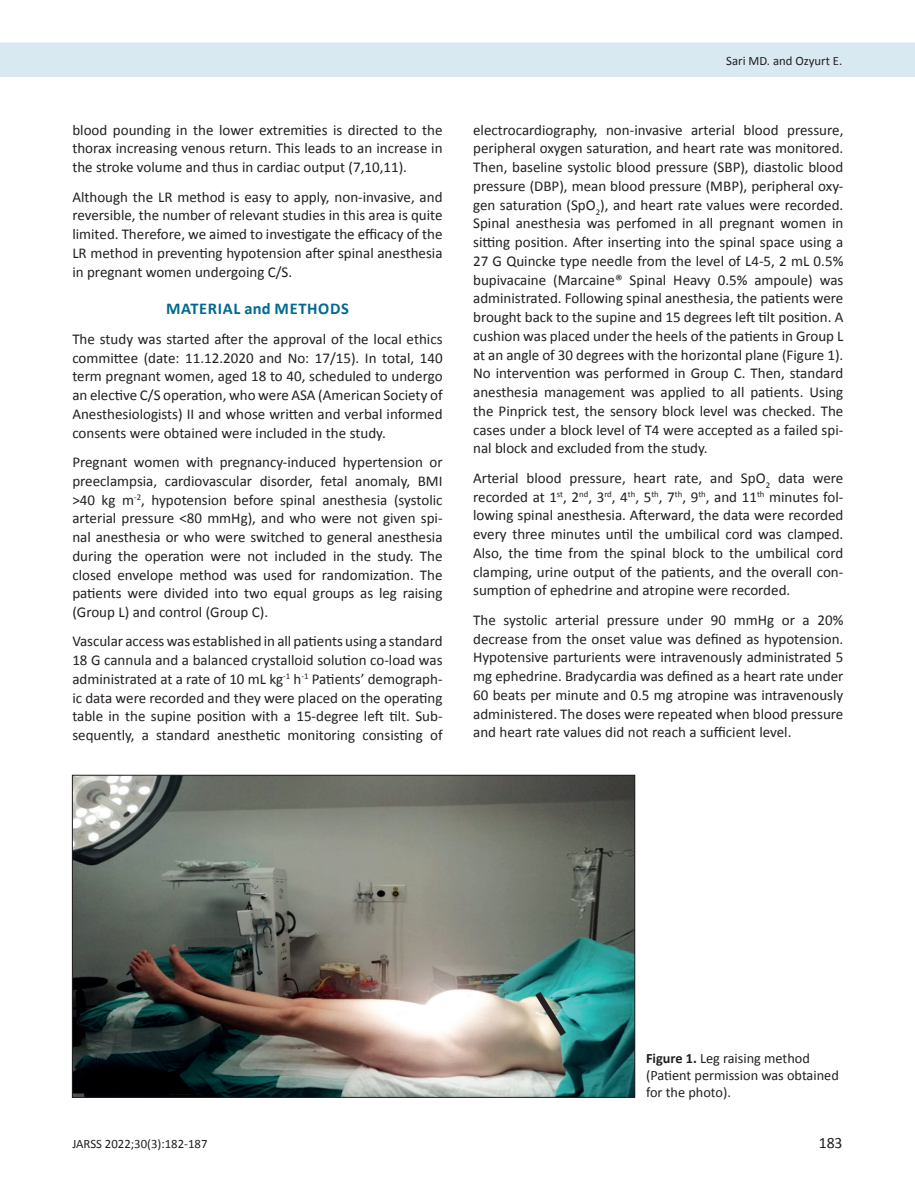
<style>
.page{position:relative;width:915px;height:1191px;background:#fff}
.page>*{position:absolute;margin:0;border:0;box-sizing:border-box;transform-origin:0 0}
.t1{font:700 16.5px "Calibri";letter-spacing:.04em;color:#006991}
.t2{font:15.75px "Calibri";color:#231f20}
.t3{font:15px/18.8px "Calibri";color:#231f20;text-align:justify}
.t4{font:14.25px/17.2px "Calibri";color:#231f20}
.t5{font:12.75px "Calibri";color:#231f20}
.s1{font-weight:700}
</style>
<div class="page">
<div style="left:0;top:43px;width:914px;height:34px;background:#d8e9f1"></div>
<img style="left:74px;top:777px;width:559px;height:318px">
<svg style="left:529px;top:985px;width:42px;height:57px;background:#83aea4"></svg>
<p class="t3" style="left:72px;top:120px;width:371px">blood pounding in the lower extremities is directed to the thorax increasing venous return. This leads to an increase in the stroke volume and thus in cardiac output (7,10,11).</p>
<p class="t3" style="left:72px;top:187px;width:371px">Although the LR method is easy to apply, non-invasive, and reversible, the number of relevant studies in this area is quite limited. Therefore, we aimed to investigate the efficacy of the LR method in preventing hypotension after spinal anesthesia in pregnant women undergoing C/S.</p>
<p class="t1" style="left:166px;top:298px;width:184px">MATERIAL and METHODS</p>
<p class="t3" style="left:72px;top:329px;width:371px">The study was started after the approval of the local ethics committee (date: 11.12.2020 and No: 17/15). In total, 140 term pregnant women, aged 18 to 40, scheduled to undergo an elective C/S operation, who were ASA (American Society of Anesthesiologists) II and whose written and verbal informed consents were obtained were included in the study.</p>
<p class="t3" style="left:72px;top:453px;width:371px">Pregnant women with pregnancy-induced hypertension or preeclampsia, cardiovascular disorder, fetal anomaly, BMI &gt;40 kg m<sup>-2</sup>, hypotension before spinal anesthesia (systolic arterial pressure &lt;80 mmHg), and who were not given spi&shy;nal anesthesia or who were switched to general anesthesia during the operation were not included in the study. The closed envelope method was used for randomization. The patients were divided into two equal groups as leg raising (Group L) and control (Group C).</p>
<p class="t3" style="left:72px;top:632px;width:371px">Vascular access was established in all patients using a standard 18 G cannula and a balanced crystalloid solution co-load was administrated at a rate of 10 mL kg<sup>-1</sup> h<sup>-1</sup> Patients’ demograph&shy;ic data were recorded and they were placed on the operating table in the supine position with a 15-degree left tilt. Sub&shy;sequently, a standard anesthetic monitoring consisting of</p>
<p class="t5" style="left:726px;top:52px;width:117px">Sari MD. and Ozyurt E.</p>
<p class="t3" style="left:473px;top:120px;width:371px">electrocardiography, non-invasive arterial blood pressure, peripheral oxygen saturation, and heart rate was monitored.<br>Then, baseline systolic blood pressure (SBP), diastolic blood pressure (DBP), mean blood pressure (MBP), peripheral oxy&shy;gen saturation (SpO<sub>2</sub>), and heart rate values were recorded.<br>Spinal anesthesia was perfomed in all pregnant women in sitting position. After inserting into the spinal space using a 27 G Quincke type needle from the level of L4-5, 2 mL 0.5% bupivacaine (Marcaine® Spinal Heavy 0.5% ampoule) was administrated. Following spinal anesthesia, the patients were brought back to the supine and 15 degrees left tilt position. A cushion was placed under the heels of the patients in Group L at an angle of 30 degrees with the horizontal plane (Figure 1).<br>No intervention was performed in Group C. Then, standard anesthesia management was applied to all patients. Using the Pinprick test, the sensory block level was checked. The cases under a block level of T4 were accepted as a failed spi&shy;nal block and excluded from the study.</p>
<p class="t3" style="left:473px;top:468px;width:371px">Arterial blood pressure, heart rate, and SpO<sub>2</sub> data were recorded at 1<sup>st</sup>, 2<sup>nd</sup>, 3<sup>rd</sup>, 4<sup>th</sup>, 5<sup>th</sup>, 7<sup>th</sup>, 9<sup>th</sup>, and 11<sup>th</sup> minutes fol&shy;lowing spinal anesthesia. Afterward, the data were recorded every three minutes until the umbilical cord was clamped.<br>Also, the time from the spinal block to the umbilical cord clamping, urine output of the patients, and the overall con&shy;sumption of ephedrine and atropine were recorded.</p>
<p class="t3" style="left:473px;top:610px;width:371px">The systolic arterial pressure under 90 mmHg or a 20% decrease from the onset value was defined as hypotension.<br>Hypotensive parturients were intravenously administrated 5 mg ephedrine. Bradycardia was defined as a heart rate under 60 beats per minute and 0.5 mg atropine was intravenously administered. The doses were repeated when blood pressure and heart rate values did not reach a sufficient level.</p>
<p class="t5" style="left:72px;top:1136px;width:137px">JARSS 2022;30(3):182-187</p>
<p class="t4" style="left:645px;top:1049px;width:194px"><span class="s1">Figure 1.</span> Leg raising method (Patient permission was obtained for the photo).</p>
<p class="t2" style="left:818px;top:1133px;width:25px">183</p>
</div>
